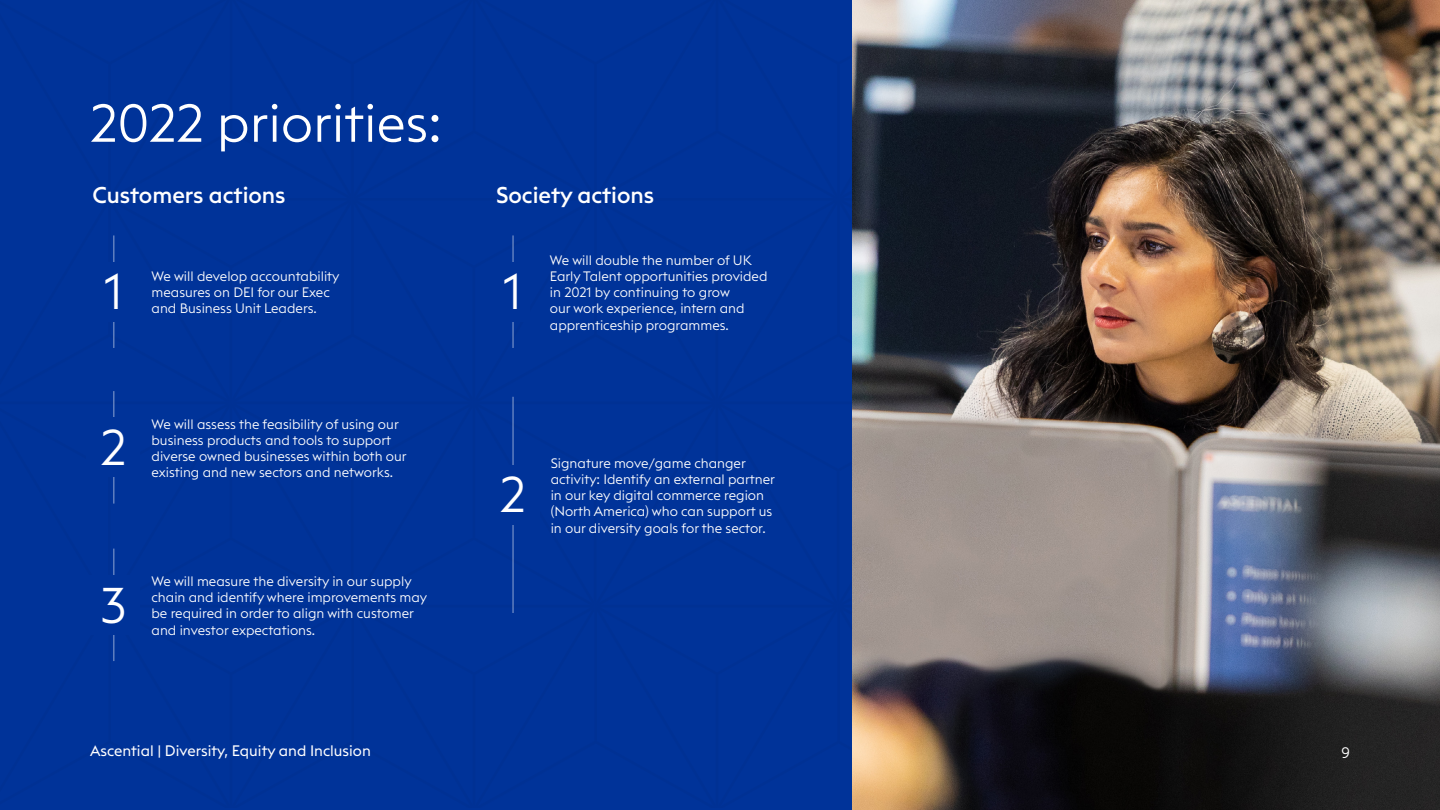
<style>
.page{position:relative;width:1440px;height:810px;background:#fff}
.page>*{position:absolute;margin:0;border:0;box-sizing:border-box;transform-origin:0 0}
.t1{font:300 52.5px "Euclid Triangle";color:#fff}
.t2{font:300 49.5px "Euclid Triangle";color:#fff}
.t3{font:500 22.5px "Euclid Triangle";color:#fff}
.t4{font:15px "Euclid Triangle";color:#fff}
.t5{font:300 15px "Euclid Triangle";color:#fff}
.t6{font:300 13.5px/16.2px "Euclid Triangle";color:#fff}
</style>
<div class="page">
<div style="left:0;top:0;width:853px;height:808px;background:#039"></div>
<img style="left:853px;top:0;width:587px;height:810px">
<hr style="left:113px;top:235px;width:1px;height:113px;background:#fff">
<hr style="left:513px;top:235px;width:1px;height:113px;background:#fff">
<hr style="left:113px;top:391px;width:1px;height:113px;background:#fff">
<hr style="left:513px;top:397px;width:1px;height:216px;background:#fff">
<hr style="left:113px;top:549px;width:1px;height:112px;background:#fff">
<div style="left:97px;top:262px;width:33px;height:59px;background:#039"></div>
<div style="left:496px;top:262px;width:33px;height:59px;background:#039"></div>
<div style="left:87px;top:418px;width:53px;height:59px;background:#039"></div>
<div style="left:486px;top:465px;width:53px;height:59px;background:#039"></div>
<div style="left:87px;top:575px;width:53px;height:60px;background:#039"></div>
<h1 class="t1" style="left:90px;top:90px;width:353px">2022 priorities:</h1>
<h3 class="t3" style="left:93px;top:180px;width:194px">Customers actions</h3>
<h3 class="t3" style="left:496px;top:180px;width:160px">Society actions</h3>
<p class="t6" style="left:152px;top:268px;width:189px">We will develop accountability measures on DEI for our Exec and Business Unit Leaders.</p>
<h2 class="t2" style="left:104px;top:260px;width:20px">1</h2>
<h2 class="t2" style="left:504px;top:260px;width:20px">1</h2>
<p class="t6" style="left:550px;top:252px;width:219px">We will double the number of UK<br>Early Talent opportunities provided in 2021 by continuing to grow<br>our work experience, intern and apprenticeship programmes.</p>
<h2 class="t2" style="left:101px;top:416px;width:27px">2</h2>
<p class="t6" style="left:152px;top:415px;width:257px">We will assess the feasibility of using our business products and tools to support diverse owned businesses within both our existing and new sectors and networks.</p>
<h2 class="t2" style="left:100px;top:573px;width:28px">3</h2>
<p class="t6" style="left:152px;top:573px;width:277px">We will measure the diversity in our supply chain and identify where improvements may be required in order to align with customer and investor expectations.</p>
<h2 class="t2" style="left:500px;top:463px;width:27px">2</h2>
<p class="t6" style="left:551px;top:455px;width:226px">Signature move/game changer activity: Identify an external partner in our key digital commerce region (North America) who can support us in our diversity goals for the sector.</p>
<p class="t4" style="left:90px;top:741px;width:282px">Ascential | Diversity, Equity and Inclusion</p>
<p class="t5" style="left:1342px;top:743px;width:10px">9</p>
</div>
